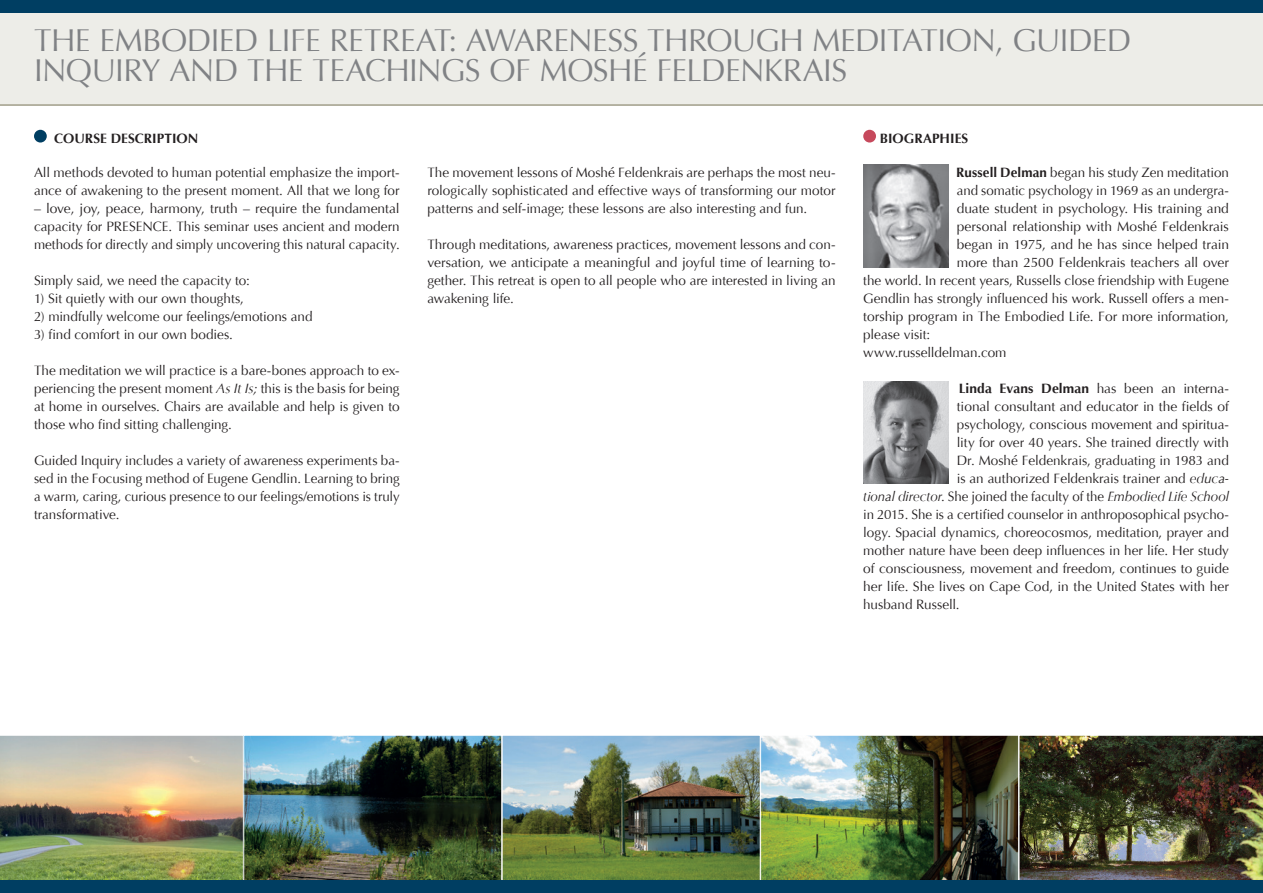
<style>
.page{position:relative;width:1263px;height:893px;background:#fff}
.page>*{position:absolute;margin:0;border:0;box-sizing:border-box;transform-origin:0 0}
.t1{font:31.5px/29.2px "Optima LT Pro";letter-spacing:-.02em;color:#808285}
.t2{font:13.5px/18px "Optima LT Pro";letter-spacing:-.005em;color:#231f20;text-align:justify}
.t3{font:italic 13.5px "Optima LT Pro";color:#231f20}
.t4{font:700 13.5px "Optima LT Pro";letter-spacing:.005em;color:#231f20}
.s1{font-style:italic}
.s2{font-weight:700}
.s3{font-style:normal}
</style>
<div class="page">
<img style="left:0;top:735px;width:1263px;height:145px">
<div style="left:0;top:13px;width:1263px;height:93px;background:#edede8"></div>
<div style="left:0;top:0;width:1263px;height:13px;background:#003e62"></div>
<div style="left:0;top:880px;width:1263px;height:13px;background:#003e62"></div>
<div style="left:34px;top:130px;width:13px;height:13px;background:#003e62;border-radius:50%"></div>
<div style="left:863px;top:130px;width:13px;height:13px;background:#c6495c;border-radius:50%"></div>
<img style="left:863px;top:165px;width:85px;height:102px">
<img style="left:863px;top:381px;width:85px;height:102px">
<h1 class="t1" style="left:34px;top:26px;width:1099px">THE EMBODIED LIFE RETREAT: AWARENESS THROUGH MEDITATION, GUIDED<br>INQUIRY AND THE TEACHINGS OF MOSHÉ FELDENKRAIS</h1>
<p class="t4" style="left:54px;top:129px;width:145px">COURSE DESCRIPTION</p>
<p class="t2" style="left:34px;top:164px;width:367px">All methods devoted to human potential emphasize the import&shy;ance of awakening to the present moment. All that we long for</p>
<p class="t2" style="left:34px;top:200px;width:367px">– love, joy, peace, harmony, truth – require the fundamental capacity for PRESENCE. This seminar uses ancient and modern methods for directly and simply uncovering this natural capacity.</p>
<p class="t2" style="left:34px;top:272px;width:217px">Simply said, we need the capacity to:</p>
<p class="t2" style="left:34px;top:290px;width:211px">1) Sit quietly with our own thoughts,</p>
<p class="t2" style="left:34px;top:308px;width:280px">2) mindfully welcome our feelings/emotions and</p>
<p class="t2" style="left:34px;top:326px;width:200px">3) find comfort in our own bodies.</p>
<p class="t2" style="left:34px;top:362px;width:367px">The meditation we will practice is a bare-bones approach to ex&shy;periencing the present moment <span class="s1">As It Is;</span> this is the basis for being at home in ourselves. Chairs are available and help is given to those who find sitting challenging.</p>
<p class="t2" style="left:34px;top:452px;width:367px">Guided Inquiry includes a variety of awareness experiments ba&shy;sed in the Focusing method of Eugene Gendlin. Learning to bring a warm, caring, curious presence to our feelings/emotions is truly transformative.</p>
<p class="t2" style="left:427px;top:164px;width:410px">The movement lessons of Moshé Feldenkrais are perhaps the most neu&shy;rologically sophisticated and effective ways of transforming our motor patterns and self-image; these lessons are also interesting and fun.</p>
<p class="t2" style="left:427px;top:236px;width:410px">Through meditations, awareness practices, movement lessons and con&shy;versation, we anticipate a meaningful and joyful time of learning to&shy;gether. This retreat is open to all people who are interested in living an awakening life.</p>
<p class="t4" style="left:880px;top:129px;width:90px">BIOGRAPHIES</p>
<p class="t2" style="left:956px;top:164px;width:274px"><span class="s2">Russell Delman</span> began his study Zen meditation</p>
<p class="t2" style="left:957px;top:182px;width:274px">and somatic psychology in 1969 as an undergra-</p>
<p class="t2" style="left:957px;top:200px;width:274px">duate student in psychology. His training and</p>
<p class="t2" style="left:957px;top:218px;width:274px">personal relationship with Moshé Feldenkrais</p>
<p class="t2" style="left:957px;top:236px;width:274px">began in 1975, and he has since helped train</p>
<p class="t2" style="left:957px;top:254px;width:274px">more than 2500 Feldenkrais teachers all over</p>
<p class="t2" style="left:863px;top:272px;width:367px">the world. In recent years, Russells close friendship with Eugene</p>
<p class="t2" style="left:863px;top:290px;width:367px">Gendlin has strongly influenced his work. Russell offers a men-</p>
<p class="t2" style="left:863px;top:308px;width:367px">torship program in The Embodied Life. For more information,</p>
<p class="t2" style="left:863px;top:326px;width:69px">please visit:</p>
<p class="t2" style="left:863px;top:344px;width:145px">www.russelldelman.com</p>
<p class="t2" style="left:959px;top:380px;width:272px"><span class="s2">Linda Evans Delman</span> has been an interna-</p>
<p class="t2" style="left:957px;top:398px;width:274px">tional consultant and educator in the fields of</p>
<p class="t2" style="left:957px;top:416px;width:274px">psychology, conscious movement and spiritua-</p>
<p class="t2" style="left:957px;top:434px;width:274px">lity for over 40 years. She trained directly with</p>
<p class="t2" style="left:957px;top:452px;width:274px">Dr. Moshé Feldenkrais, graduating in 1983 and</p>
<p class="t2" style="left:957px;top:470px;width:274px">is an authorized Feldenkrais trainer and <span class="s1">educa-</span></p>
<p class="t3" style="left:863px;top:488px;width:367px">tional director<span class="s3">. She joined the faculty of the</span> Embodied Life School</p>
<p class="t2" style="left:863px;top:506px;width:367px">in 2015. She is a certified counselor in anthroposophical psycho-</p>
<p class="t2" style="left:863px;top:524px;width:367px">logy. Spacial dynamics, choreocosmos, meditation, prayer and</p>
<p class="t2" style="left:863px;top:542px;width:367px">mother nature have been deep influences in her life. Her study</p>
<p class="t2" style="left:863px;top:560px;width:367px">of consciousness, movement and freedom, continues to guide</p>
<p class="t2" style="left:863px;top:578px;width:367px">her life. She lives on Cape Cod, in the United States with her</p>
<p class="t2" style="left:863px;top:596px;width:98px">husband Russell.</p>
</div>
